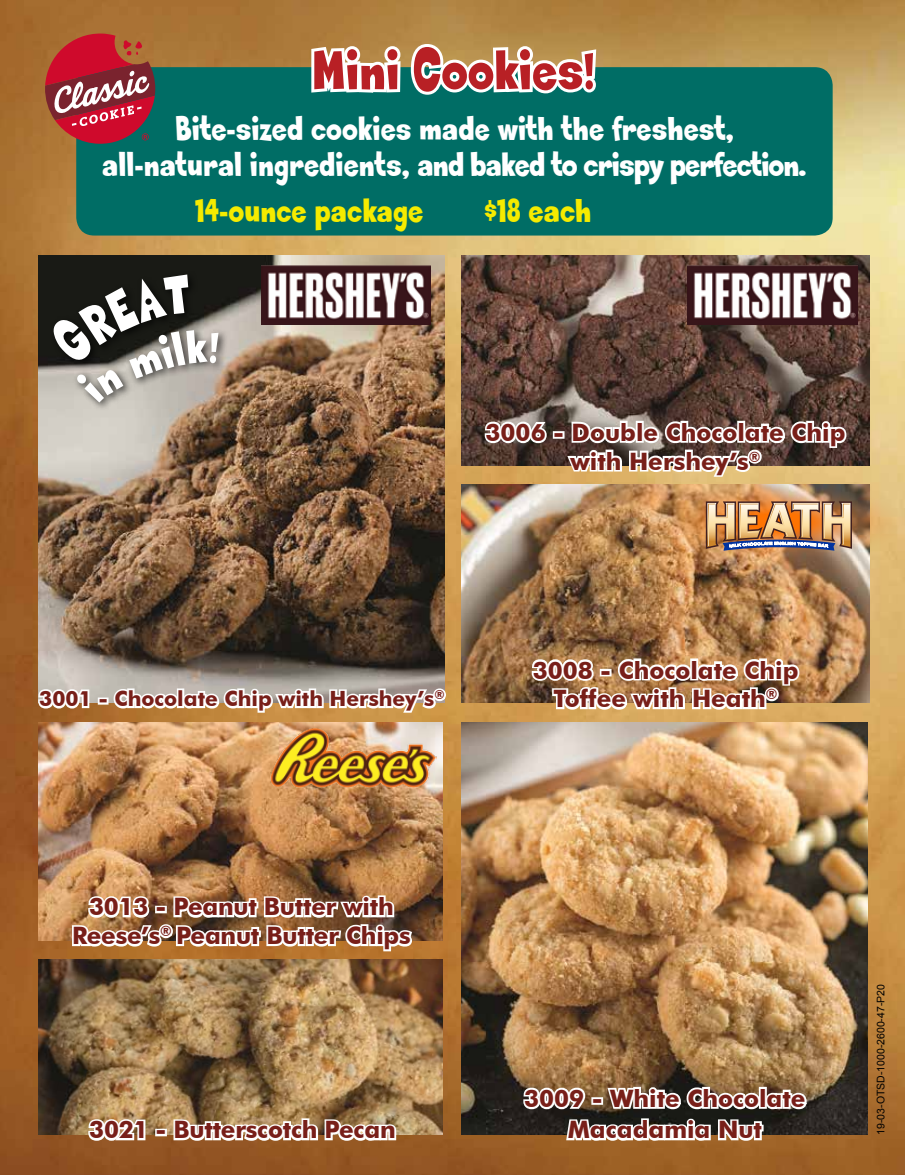
<style>
.page{position:relative;width:905px;height:1175px;background:#fff}
.page>*{position:absolute;margin:0;border:0;box-sizing:border-box;transform-origin:0 0}
.t1{font:60px "Sneakerhead BTN Condensed";color:#b82025}
.t2{font:36px/36px "Sneakerhead BTN Condensed";color:#fff;text-align:center}
.t3{font:36px "Sneakerhead BTN Condensed";color:#f5eb00}
.t4{font:700 24px/28.8px "Futura BT";color:#781f19;text-align:center}
.t5{font:700 21px "Futura BT";color:#781f19}
.t6{font:10.5px "Arial";color:#000}
</style>
<div class="page">
<img style="left:0;top:0;width:904px;height:1174px">
<img style="left:462px;top:255px;width:407px;height:210px">
<img style="left:38px;top:255px;width:406px;height:447px">
<div style="left:49px;top:270px;width:179px;height:142px;background:#000;opacity:.75"></div>
<svg style="left:33px;top:686px;width:58px;height:25px"></svg>
<div style="left:98px;top:697px;width:10px;height:7px;border:4px solid #fff"></div>
<svg style="left:111px;top:678px;width:338px;height:45px"></svg>
<div style="left:76px;top:67px;width:756px;height:168px;background:#006d65;border-radius:18px"></div>
<svg style="left:308px;top:35px;width:293px;height:60px"></svg>
<img style="left:462px;top:485px;width:407px;height:217px">
<img style="left:527px;top:655px;width:275px;height:67px">
<img style="left:462px;top:722px;width:405px;height:412px">
<svg style="left:519px;top:1073px;width:290px;height:84px"></svg>
<img style="left:38px;top:722px;width:404px;height:218px">
<img style="left:70px;top:867px;width:345px;height:87px">
<img style="left:38px;top:959px;width:404px;height:175px">
<svg style="left:84px;top:1116px;width:63px;height:27px"></svg>
<div style="left:155px;top:1128px;width:12px;height:8px;border:4px solid #fff"></div>
<svg style="left:163px;top:1116px;width:235px;height:32px"></svg>
<img style="left:261px;top:266px;width:170px;height:59px">
<img style="left:688px;top:266px;width:169px;height:59px">
<svg style="left:480px;top:418px;width:69px;height:28px"></svg>
<div style="left:553px;top:431px;width:11px;height:8px;border:4px solid #fff"></div>
<svg style="left:45px;top:34px;width:110px;height:110px;background:#ac4347"></svg>
<img style="left:564px;top:418px;width:336px;height:149px">
<img style="left:270px;top:727px;width:167px;height:61px">
<svg style="left:47px;top:274px;width:171px;height:129px;background:#514f4a"></svg>
<h1 class="t1" style="left:311px;top:37px;width:285px">Mini Cookies!</h1>
<h2 class="t2" style="left:102px;top:111px;width:705px">Bite-sized cookies made with the freshest, all-natural ingredients, and baked to crispy perfection.</h2>
<h2 class="t3" style="left:195px;top:190px;width:229px">14-ounce package</h2>
<h2 class="t3" style="left:484px;top:190px;width:109px">$18 each</h2>
<p class="t4" style="left:485px;top:418px;width:361px">3006 - Double Chocolate Chip with Hershey’s<sup>®</sup></p>
<p class="t5" style="left:39px;top:686px;width:407px">3001 - Chocolate Chip with Hershey’s<sup>®</sup></p>
<p class="t4" style="left:532px;top:655px;width:267px">3008 - Chocolate Chip<br>Toffee with Heath<sup>®</sup></p>
<p class="t4" style="left:72px;top:892px;width:340px">3013 - Peanut Butter with<br>Reese’s<sup>®</sup> Peanut Butter Chips</p>
<p class="t4" style="left:89px;top:1115px;width:308px">3021 - Butterscotch Pecan</p>
<p class="t4" style="left:524px;top:1082px;width:283px;line-height:31.5px">3009 - White Chocolate<br>Macadamia Nut</p>
<p class="t6" style="left:874px;top:1134px;width:152px;rotate:-90deg">19-03-OTSD-1000-2600-47-P20</p>
</div>
